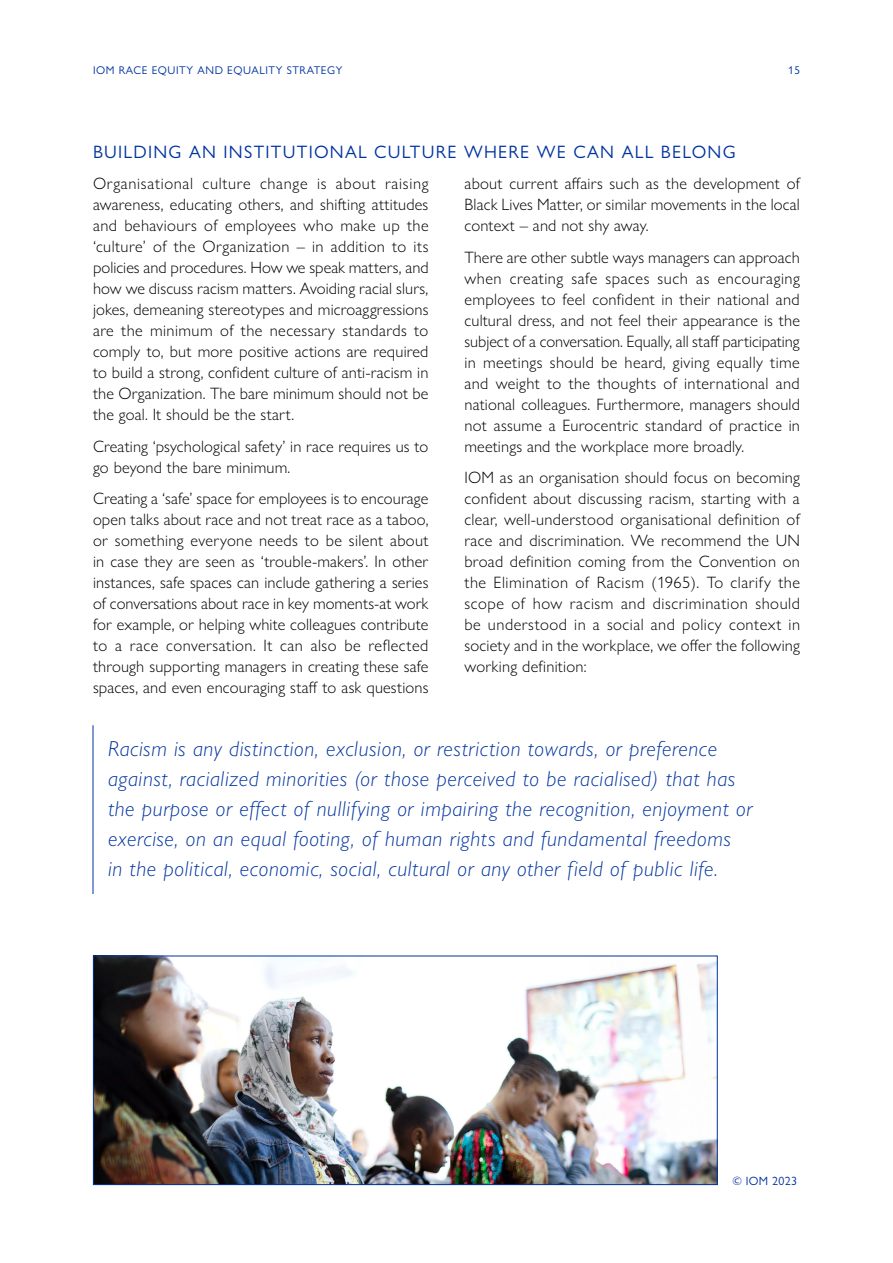
<style>
.page{position:relative;width:893px;height:1263px;background:#fff}
.page>*{position:absolute;margin:0;border:0;box-sizing:border-box;transform-origin:0 0}
.t1{font:italic 300 21.75px/30px "Gill Sans Nova";letter-spacing:.03em;color:#0033a0}
.t2{font:18px "Gill Sans Nova";letter-spacing:.07em;color:#0033a0}
.t3{font:300 16.5px/21px "Gill Sans Nova";letter-spacing:.01em;color:#000;text-align:justify}
.t4{font:12px "Gill Sans Nova";letter-spacing:.03em;color:#0033a0}
.t5{font:11.25px "Gill Sans Nova";letter-spacing:.05em;color:#0033a0}
</style>
<div class="page">
<hr style="left:93px;top:725px;width:1px;height:169px;background:#0033a0">
<img style="left:95px;top:958px;width:621px;height:225px">
<div style="left:93px;top:956px;width:625px;height:229px;border:1px solid #0033a0"></div>
<p class="t5" style="left:93px;top:63px;width:114px">IOM RACE EQUITY AND</p>
<p class="t5" style="left:227px;top:63px;width:117px">EQUALITY STRATEGY</p>
<p class="t5" style="left:788px;top:63px;width:13px">15</p>
<p class="t2" style="left:93px;top:140px;width:191px">BUILDING AN INSTITUT</p>
<p class="t2" style="left:309px;top:140px;width:79px">IONAL CULTU</p>
<p class="t2" style="left:436px;top:140px;width:299px">RE WHERE WE CAN ALL BELONG</p>
<p class="t3" style="left:93px;top:173px;width:337px">Organisational culture change is about raising awareness, educating others, and shifting attitudes and behaviours of employees who make up the ‘culture’ of the Organization – in addition to its policies and procedures. How we speak matters, and how we discuss racism matters. Avoiding racial slurs, jokes, demeaning stereotypes and microaggressions are the minimum of the necessary standards to comply to, but more positive actions are required to build a strong, confident culture of anti-racism in the Organization. The bare minimum should not be the goal. It should be the start.</p>
<p class="t3" style="left:93px;top:435px;width:337px">Creating ‘psychological safety’ in race requires us to go beyond the bare minimum.</p>
<p class="t3" style="left:93px;top:488px;width:337px">Creating a ‘safe’ space for employees is to encourage open talks about race and not treat race as a taboo, or something everyone needs to be silent about in case they are seen as ‘trouble-makers’. In other instances, safe spaces can include gathering a series of conversations about race in key moments-at work for example, or helping white colleagues contribute to a race conversation. It can also be reflected through supporting managers in creating these safe spaces, and even encouraging staff to ask questions</p>
<p class="t3" style="left:464px;top:173px;width:337px">about current affairs such as the development of Black Lives Matter, or similar movements in the local context – and not shy away.</p>
<p class="t3" style="left:464px;top:246px;width:337px">There are other subtle ways managers can approach when creating safe spaces such as encouraging employees to feel confident in their national and cultural dress, and not feel their appearance is the subject of a conversation. Equally, all staff participating in meetings should be heard, giving equally time and weight to the thoughts of international and national colleagues. Furthermore, managers should not assume a Eurocentric standard of practice in meetings and the workplace more broadly.</p>
<p class="t3" style="left:464px;top:467px;width:337px">IOM as an organisation should focus on becoming confident about discussing racism, starting with a clear, well-understood organisational definition of race and discrimination. We recommend the UN broad definition coming from the Convention on the Elimination of Racism (1965). To clarify the scope of how racism and discrimination should be understood in a social and policy context in society and in the workplace, we offer the following working definition:</p>
<p class="t1" style="left:108px;top:733px;width:646px">Racism is any distinction, exclusion, or restriction towards, or preference against, racialized minorities (or those perceived to be racialised) that has the purpose or effect of nullifying or impairing the recognition, enjoyment or exercise, on an equal footing, of human rights and fundamental freedoms<br>in the political, economic, social, cultural or any other field of public life.</p>
<p class="t4" style="left:733px;top:1173px;width:66px">© IOM 2023</p>
</div>
